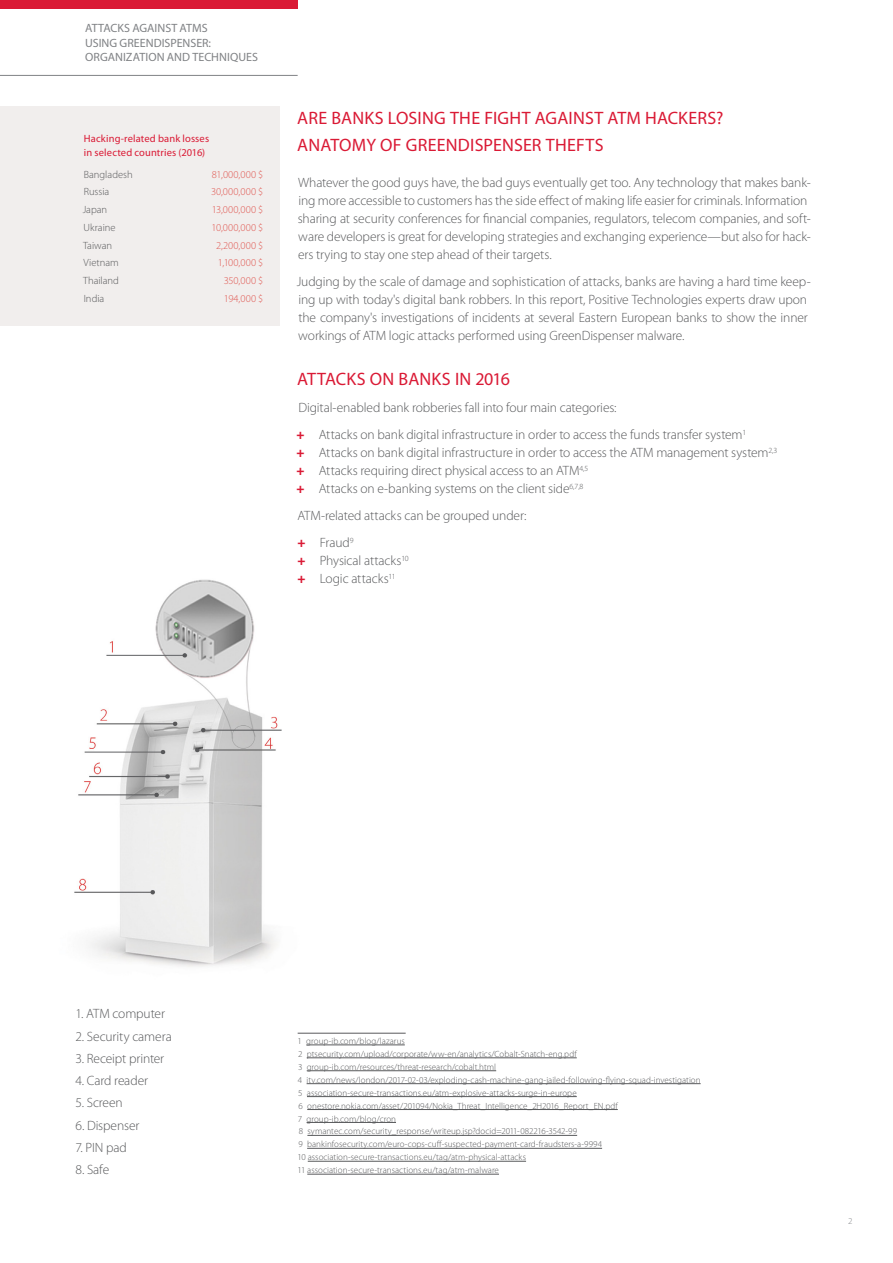
<style>
.page{position:relative;width:893px;height:1263px;background:#fff}
.page>*{position:absolute;margin:0;border:0;box-sizing:border-box;transform-origin:0 0}
.t1{font:18px/27px "Myriad Pro";letter-spacing:.005em;color:#da1a35}
.t2{font:300 13.5px/18px "Myriad Pro";letter-spacing:-.01em;color:#58595b}
.t3{font:12px/14.4px "Myriad Pro";color:#808285}
.t4{font:300 10.5px "Myriad Pro";letter-spacing:.015em;color:#e05650}
.t5{font:300 10.5px "Myriad Pro";color:#58595b}
.t6{font:10.5px/13.5px "Myriad Pro";letter-spacing:.01em;color:#da1a35}
.t7{font:300 9px/12.9px "Myriad Pro";letter-spacing:.005em;color:#58595b}
.t8{font:300 9px "Myriad Pro";color:#808285}
.s1{font-weight:900;color:#da1a35}
</style>
<div class="page">
<div style="left:0;top:0;width:298px;height:9px;background:#da1a35"></div>
<hr style="left:0;top:75px;width:298px;height:1px;background:#808285">
<img style="left:74px;top:579px;width:259px;height:595px">
<hr style="left:298px;top:1033px;width:108px;height:1px;background:#58595b">
<hr style="left:306px;top:1045px;width:99px;height:1px;background:#58595b">
<hr style="left:307px;top:1057px;width:270px;height:1px;background:#58595b">
<hr style="left:307px;top:1070px;width:189px;height:1px;background:#58595b">
<hr style="left:307px;top:1083px;width:394px;height:1px;background:#58595b">
<hr style="left:307px;top:1096px;width:270px;height:1px;background:#58595b">
<hr style="left:307px;top:1109px;width:311px;height:1px;background:#58595b">
<hr style="left:307px;top:1122px;width:89px;height:1px;background:#58595b">
<hr style="left:307px;top:1135px;width:270px;height:1px;background:#58595b">
<hr style="left:307px;top:1148px;width:295px;height:1px;background:#58595b">
<hr style="left:308px;top:1161px;width:218px;height:1px;background:#58595b">
<hr style="left:307px;top:1174px;width:192px;height:1px;background:#58595b">
<div style="left:0;top:106px;width:280px;height:219px;background:#f1eeed"></div>
<p class="t3" style="left:85px;top:21px;width:174px">ATTACKS AGAINST ATMS<br>USING GREENDISPENSER:<br>ORGANIZATION AND TECHNIQUES</p>
<p class="t6" style="left:84px;top:132px;width:127px">Hacking-related bank losses in selected countries (2016)</p>
<p class="t5" style="left:84px;top:168px;width:50px">Bangladesh</p>
<p class="t4" style="left:212px;top:168px;width:53px">81,000,000 $</p>
<p class="t5" style="left:84px;top:186px;width:27px">Russia</p>
<p class="t4" style="left:211px;top:186px;width:54px">30,000,000 $</p>
<p class="t5" style="left:83px;top:204px;width:26px">Japan</p>
<p class="t4" style="left:212px;top:204px;width:53px">13,000,000 $</p>
<p class="t5" style="left:84px;top:222px;width:33px">Ukraine</p>
<p class="t4" style="left:211px;top:222px;width:53px">10,000,000 $</p>
<p class="t5" style="left:83px;top:239px;width:31px">Taiwan</p>
<p class="t4" style="left:216px;top:239px;width:49px">2,200,000 $</p>
<p class="t5" style="left:84px;top:257px;width:37px">Vietnam</p>
<p class="t4" style="left:218px;top:257px;width:47px">1,100,000 $</p>
<p class="t5" style="left:83px;top:275px;width:37px">Thailand</p>
<p class="t4" style="left:224px;top:275px;width:41px">350,000 $</p>
<p class="t5" style="left:84px;top:293px;width:22px">India</p>
<p class="t4" style="left:224px;top:293px;width:41px">194,000 $</p>
<h1 class="t1" style="left:297px;top:105px;width:428px">ARE BANKS LOSING THE FIGHT AGAINST ATM HACKERS?<br>ANATOMY OF GREENDISPENSER THEFTS</h1>
<p class="t2" style="left:298px;top:174px;width:514px">Whatever the good guys have, the bad guys eventually get too. Any technology that makes bank&shy;ing more accessible to customers has the side effect of making life easier for criminals. Information sharing at security conferences for financial companies, regulators, telecom companies, and soft&shy;ware developers is great for developing strategies and exchanging experience—but also for hack&shy;ers trying to stay one step ahead of their targets.</p>
<p class="t2" style="left:297px;top:273px;width:515px">Judging by the scale of damage and sophistication of attacks, banks are having a hard time keep&shy;ing up with today's digital bank robbers. In this report, Positive Technologies experts draw upon the company's investigations of incidents at several Eastern European banks to show the inner workings of ATM logic attacks performed using GreenDispenser malware.</p>
<h1 class="t1" style="left:297px;top:366px;width:214px">ATTACKS ON BANKS IN 2016</h1>
<p class="t2" style="left:296px;top:395px;width:451px;line-height:27px">Digital-enabled bank robberies fall into four main categories:<br><span class="s1">+</span> Attacks on bank digital infrastructure in order to access the funds transfer system<sup>1</sup></p>
<p class="t2" style="left:296px;top:444px;width:482px"><span class="s1">+</span> Attacks on bank digital infrastructure in order to access the ATM management system<sup>2,3 </sup><span class="s1">+</span> Attacks requiring direct physical access to an ATM<sup>4,5<br></sup><span class="s1">+</span> Attacks on e-banking systems on the client side<sup>6,7,8</sup></p>
<p class="t2" style="left:297px;top:503px;width:231px;line-height:27px">ATM-related attacks can be grouped under: <span class="s1">+</span> Fraud<sup>9</sup></p>
<p class="t2" style="left:297px;top:552px;width:113px"><span class="s1">+</span> Physical attacks<sup>10 </sup><span class="s1">+</span> Logic attacks<sup>11</sup></p>
<p class="t2" style="left:75px;top:1005px;width:91px">1. ATM computer</p>
<p class="t2" style="left:75px;top:1027px;width:98px">2. Security camera</p>
<p class="t2" style="left:75px;top:1049px;width:90px">3. Receipt printer</p>
<p class="t2" style="left:75px;top:1072px;width:74px">4. Card reader</p>
<p class="t2" style="left:75px;top:1094px;width:49px">5. Screen</p>
<p class="t2" style="left:75px;top:1116px;width:65px">6. Dispenser</p>
<p class="t2" style="left:75px;top:1138px;width:53px">7. PIN pad</p>
<p class="t2" style="left:75px;top:1161px;width:35px">8. Safe</p>
<p class="t7" style="left:298px;top:1035px;width:405px">1 group-ib.com/blog/lazarus<br>2 ptsecurity.com/upload/corporate/ww-en/analytics/Cobalt-Snatch-eng.pdf<br>3 group-ib.com/resources/threat-research/cobalt.html<br>4 itv.com/news/london/2017-02-03/exploding-cash-machine-gang-jailed-following-flying-squad-investigation 5 association-secure-transactions.eu/atm-explosive-attacks-surge-in-europe<br>6 onestore.nokia.com/asset/201094/Nokia_Threat_Intelligence_2H2016_Report_EN.pdf<br>7 group-ib.com/blog/cron<br>8 symantec.com/security_response/writeup.jsp?docid=2011-082216-3542-99<br>9 bankinfosecurity.com/euro-cops-cuff-suspected-payment-card-fraudsters-a-9994<br>10 association-secure-transactions.eu/tag/atm-physical-attacks<br>11 association-secure-transactions.eu/tag/atm-malware</p>
<p class="t8" style="left:848px;top:1216px;width:6px">2</p>
</div>
